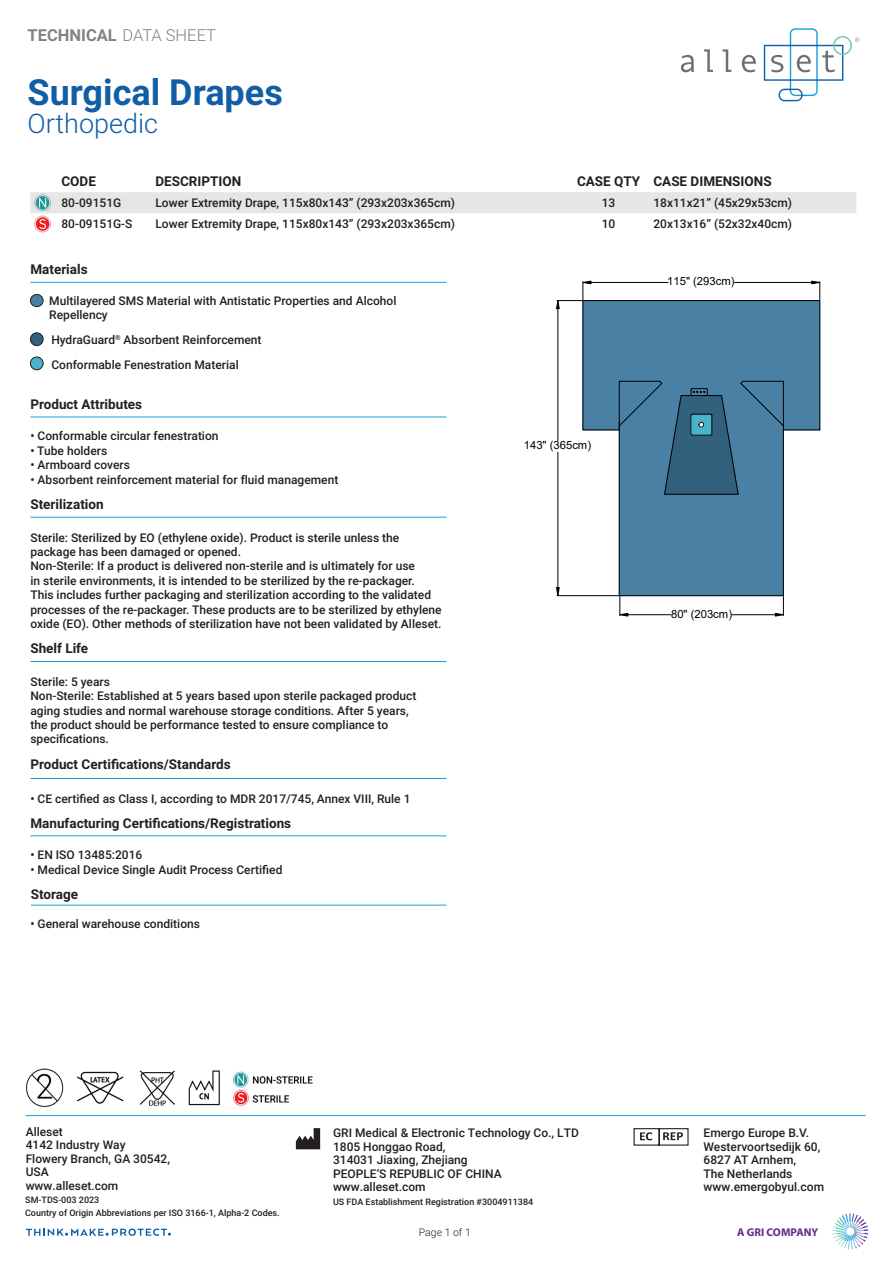
<style>
.page{position:relative;width:893px;height:1263px;background:#fff}
.page>*{position:absolute;margin:0;border:0;box-sizing:border-box;transform-origin:0 0}
.Myriad_Pro{font:700 36px "Roboto";color:#115ea7}
.Myriad_Pro-2{font:300 27px "Roboto";color:#115ea7}
.Myriad_Pro-3{font:700 16.5px "Roboto";color:#808285}
.Myriad_Pro-4{font:700 13.5px "Roboto";color:#231f20}
.Myriad_Pro-5{font:500 12px/14.4px "Roboto";color:#231f20}
.TDS_Data{font:500 12px "Roboto";color:#231f20}
.t1{font:11.25px "Arial";color:#000}
.Myriad_Pro-6{font:700 11.25px "Myriad Pro";color:#622c8d}
.t2{font:300 10.5px "Roboto";color:#231f20}
.t3{font:500 9px "Roboto";color:#231f20}
.s1{font-weight:300}
</style>
<div class="page">
<svg style="left:30px;top:192px;width:826px;height:40px"></svg>
<hr style="left:30px;top:835px;width:416px;height:1px;background:#199eda">
<hr style="left:30px;top:282px;width:416px;height:1px;background:#199eda">
<div style="left:30px;top:294px;width:13px;height:13px;background:#4a80a4;border-radius:50%"></div>
<div style="left:30px;top:294px;width:13px;height:13px;border:1px solid #231f20;border-radius:50%"></div>
<div style="left:30px;top:333px;width:13px;height:13px;background:#31617d;border-radius:50%"></div>
<div style="left:30px;top:333px;width:13px;height:13px;border:1px solid #231f20;border-radius:50%"></div>
<div style="left:30px;top:357px;width:13px;height:13px;background:#49b3cb;border-radius:50%"></div>
<div style="left:30px;top:357px;width:13px;height:13px;border:1px solid #231f20;border-radius:50%"></div>
<hr style="left:30px;top:417px;width:416px;height:1px;background:#199eda">
<hr style="left:30px;top:517px;width:416px;height:1px;background:#199eda">
<hr style="left:30px;top:661px;width:416px;height:1px;background:#199eda">
<hr style="left:30px;top:778px;width:416px;height:1px;background:#199eda">
<svg style="left:582px;top:300px;width:238px;height:296px"></svg>
<svg style="left:619px;top:381px;width:165px;height:114px;background:#3f7292"></svg>
<hr style="left:732px;top:614px;width:43px;height:1px;background:#000">
<hr style="left:628px;top:614px;width:43px;height:1px;background:#000">
<svg style="left:775px;top:596px;width:9px;height:21px"></svg>
<svg style="left:619px;top:596px;width:10px;height:21px"></svg>
<hr style="left:557px;top:595px;width:62px;height:1px;background:#000">
<hr style="left:558px;top:309px;width:1px;height:132px;background:#000">
<hr style="left:558px;top:452px;width:1px;height:136px;background:#000">
<svg style="left:556px;top:587px;width:4px;height:9px"></svg>
<hr style="left:591px;top:282px;width:77px;height:1px;background:#000">
<hr style="left:735px;top:282px;width:77px;height:1px;background:#000">
<svg style="left:556px;top:280px;width:36px;height:29px"></svg>
<svg style="left:811px;top:280px;width:9px;height:20px"></svg>
<svg style="left:296px;top:1128px;width:24px;height:21px"></svg>
<svg style="left:633px;top:1128px;width:56px;height:18px"></svg>
<svg style="left:26px;top:1228px;width:145px;height:8px"></svg>
<svg style="left:832px;top:1213px;width:36px;height:36px"></svg>
<hr style="left:26px;top:1115px;width:840px;height:1px;background:#199eda">
<img style="left:26px;top:1068px;width:287px;height:40px">
<hr style="left:31px;top:905px;width:415px;height:1px;background:#199eda">
<svg style="left:681px;top:55px;width:13px;height:17px"></svg>
<svg style="left:704px;top:49px;width:9px;height:23px"></svg>
<svg style="left:723px;top:49px;width:8px;height:23px"></svg>
<svg style="left:742px;top:55px;width:14px;height:17px"></svg>
<svg style="left:764px;top:28px;width:96px;height:73px"></svg>
<p class="Myriad_Pro-3" style="left:28px;top:24px;width:190px">TECHNICAL <span class="s1">DATA SHEET</span></p>
<p class="Myriad_Pro" style="left:28px;top:67px;width:257px">Surgical Drapes</p>
<p class="Myriad_Pro-2" style="left:28px;top:105px;width:132px">Orthopedic</p>
<p class="Myriad_Pro-4" style="left:61px;top:172px;width:36px">CODE</p>
<p class="Myriad_Pro-4" style="left:155px;top:172px;width:87px">DESCRIPTION</p>
<p class="Myriad_Pro-4" style="left:577px;top:172px;width:65px">CASE QTY</p>
<p class="Myriad_Pro-4" style="left:653px;top:172px;width:120px">CASE DIMENSIONS</p>
<p class="Myriad_Pro-5" style="left:61px;top:195px;width:61px">80-09151G</p>
<p class="TDS_Data" style="left:155px;top:195px;width:301px">Lower Extremity Drape, 115x80x143” (293x203x365cm)</p>
<p class="Myriad_Pro-5" style="left:602px;top:195px;width:15px">13</p>
<p class="TDS_Data" style="left:653px;top:195px;width:140px">18x11x21” (45x29x53cm)</p>
<p class="Myriad_Pro-5" style="left:61px;top:216px;width:73px">80-09151G-S</p>
<p class="TDS_Data" style="left:155px;top:216px;width:301px">Lower Extremity Drape, 115x80x143” (293x203x365cm)</p>
<p class="Myriad_Pro-5" style="left:602px;top:216px;width:15px">10</p>
<p class="TDS_Data" style="left:653px;top:216px;width:140px">20x13x16” (52x32x40cm)</p>
<p class="Myriad_Pro-4" style="left:30px;top:260px;width:59px">Materials</p>
<p class="Myriad_Pro-5" style="left:49px;top:293px;width:349px">Multilayered SMS Material with Antistatic Properties and Alcohol<br>Repellency</p>
<p class="Myriad_Pro-5" style="left:51px;top:332px;width:212px">HydraGuard<sup>®</sup> Absorbent Reinforcement</p>
<p class="Myriad_Pro-5" style="left:51px;top:357px;width:189px">Conformable Fenestration Material</p>
<p class="Myriad_Pro-4" style="left:30px;top:394px;width:113px">Product Attributes</p>
<p class="Myriad_Pro-5" style="left:30px;top:429px;width:190px">• Conformable circular fenestration</p>
<p class="Myriad_Pro-5" style="left:30px;top:443px;width:78px">• Tube holders</p>
<p class="Myriad_Pro-5" style="left:30px;top:457px;width:101px">• Armboard covers</p>
<p class="Myriad_Pro-5" style="left:30px;top:472px;width:309px">• Absorbent reinforcement material for fluid management</p>
<p class="Myriad_Pro-4" style="left:30px;top:494px;width:75px">Sterilization</p>
<p class="Myriad_Pro-5" style="left:30px;top:530px;width:370px">Sterile: Sterilized by EO (ethylene oxide). Product is sterile unless the package has been damaged or opened.</p>
<p class="Myriad_Pro-5" style="left:30px;top:558px;width:413px">Non-Sterile: If a product is delivered non-sterile and is ultimately for use<br>in sterile environments, it is intended to be sterilized by the re-packager.<br>This includes further packaging and sterilization according to the validated processes of the re-packager. These products are to be sterilized by ethylene oxide (EO). Other methods of sterilization have not been validated by Alleset.</p>
<p class="Myriad_Pro-4" style="left:30px;top:639px;width:59px">Shelf Life</p>
<p class="Myriad_Pro-5" style="left:30px;top:674px;width:81px">Sterile: 5 years</p>
<p class="Myriad_Pro-5" style="left:30px;top:688px;width:387px">Non-Sterile: Established at 5 years based upon sterile packaged product aging studies and normal warehouse storage conditions. After 5 years, the product should be performance tested to ensure compliance to specifications.</p>
<p class="Myriad_Pro-4" style="left:30px;top:755px;width:202px">Product Certifications/Standards</p>
<p class="Myriad_Pro-5" style="left:30px;top:791px;width:382px">• CE certified as Class I, according to MDR 2017/745, Annex VIII, Rule 1</p>
<p class="Myriad_Pro-4" style="left:30px;top:814px;width:262px">Manufacturing Certifications/Registrations</p>
<p class="Myriad_Pro-5" style="left:30px;top:847px;width:113px">• EN ISO 13485:2016</p>
<p class="Myriad_Pro-5" style="left:30px;top:862px;width:254px">• Medical Device Single Audit Process Certified</p>
<p class="Myriad_Pro-4" style="left:31px;top:884px;width:49px">Storage</p>
<p class="Myriad_Pro-5" style="left:30px;top:916px;width:171px">• General warehouse conditions</p>
<p class="t1" style="left:524px;top:441px;width:69px">143" (365cm)</p>
<p class="t1" style="left:667px;top:277px;width:69px">115" (293cm)</p>
<p class="t1" style="left:671px;top:609px;width:63px">80" (203cm)</p>
<p class="Myriad_Pro-5" style="left:26px;top:1123px;width:39px">Alleset</p>
<p class="Myriad_Pro-5" style="left:26px;top:1137px;width:101px">4142 Industry Way</p>
<p class="Myriad_Pro-5" style="left:26px;top:1150px;width:146px">Flowery Branch, GA 30542,</p>
<p class="Myriad_Pro-5" style="left:26px;top:1164px;width:25px">USA</p>
<p class="Myriad_Pro-5" style="left:26px;top:1177px;width:94px">www.alleset.com</p>
<p class="t3" style="left:25px;top:1193px;width:76px">SM-TDS-003 2023</p>
<p class="t3" style="left:25px;top:1207px;width:256px">Country of Origin Abbreviations per ISO 3166-1, Alpha-2 Codes.</p>
<p class="Myriad_Pro-5" style="left:333px;top:1125px;width:247px">GRI Medical &amp; Electronic Technology Co., LTD</p>
<p class="Myriad_Pro-5" style="left:333px;top:1139px;width:114px">1805 Honggao Road,</p>
<p class="Myriad_Pro-5" style="left:333px;top:1152px;width:136px">314031 Jiaxing, Zhejiang</p>
<p class="Myriad_Pro-5" style="left:333px;top:1166px;width:170px">PEOPLE’S REPUBLIC OF CHINA</p>
<p class="Myriad_Pro-5" style="left:333px;top:1179px;width:94px">www.alleset.com</p>
<p class="t3" style="left:333px;top:1195px;width:202px">US FDA Establishment Registration #3004911384</p>
<p class="Myriad_Pro-5" style="left:704px;top:1126px;width:118px;line-height:13.5px">Emergo Europe B.V.<br>Westervoortsedijk 60,<br>6827 AT Arnhem,<br>The Netherlands</p>
<p class="Myriad_Pro-5" style="left:704px;top:1179px;width:122px">www.emergobyul.com</p>
<p class="t2" style="left:419px;top:1225px;width:53px">Page 1 of 1</p>
<p class="Myriad_Pro-6" style="left:737px;top:1224px;width:82px">A GRI COMPANY</p>
</div>
